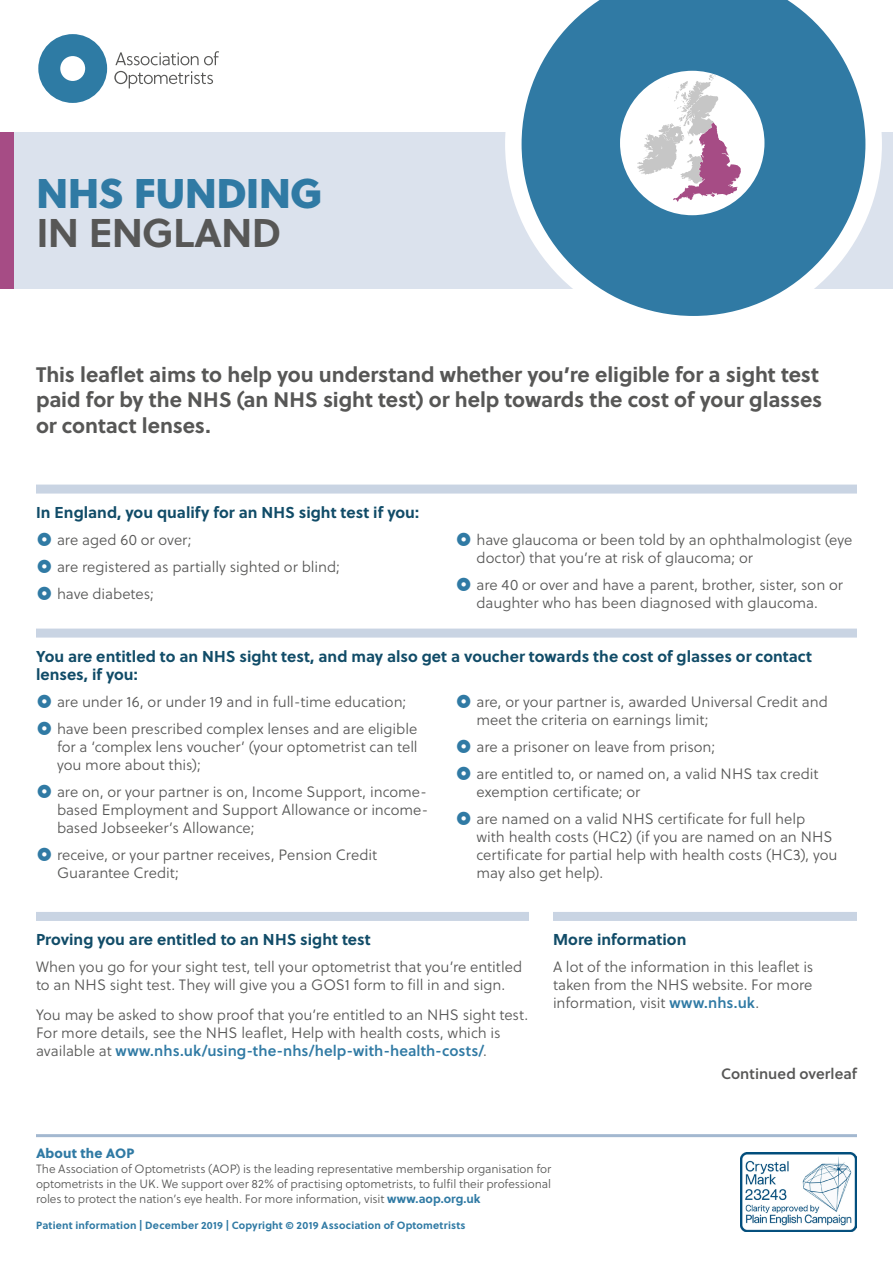
<style>
.page{position:relative;width:893px;height:1263px;background:#fff}
.page>*{position:absolute;margin:0;border:0;box-sizing:border-box;transform-origin:0 0}
.t1{font:48px "Soleil Xb";letter-spacing:-.03em;color:#307aa4}
.t2{font:48px "Soleil Sb";letter-spacing:-.04em;color:#575756}
.t3{font:700 21px/25.5px "Soleil";letter-spacing:-.005em;color:#575756}
.t4{font:700 15.75px/18px "Soleil";color:#114c68}
.t5{font:15px/18px "Soleil Lt";color:#575756}
.t6{font:15px "Soleil Sb";color:#307aa4}
.t7{font:15px "Soleil Sb";color:#575756}
.t8{font:13.5px "Soleil Xb";letter-spacing:.015em;color:#307aa4}
.t9{font:12px/15px "Soleil Lt";letter-spacing:-.005em;color:#575756;text-align:justify}
.t10{font:700 10.5px "Soleil";letter-spacing:.015em;color:#307aa4}
.s1{font-family:"Soleil Lt";color:#575756}
.s2{font-family:"Soleil Sb";color:#307aa4}
.s3{font-family:"Soleil";font-weight:700;color:#307aa4}
</style>
<div class="page">
<img style="left:740px;top:1152px;width:117px;height:79px">
<hr style="left:36px;top:1134px;width:821px;height:3px;background:#a3b8d0">
<div style="left:0;top:132px;width:893px;height:156px;background:#dbe2ed"></div>
<svg style="left:115px;top:51px;width:104px;height:14px"></svg>
<svg style="left:114px;top:71px;width:99px;height:17px"></svg>
<svg style="left:38px;top:34px;width:69px;height:69px"></svg>
<div style="left:0;top:132px;width:13px;height:156px;background:#a64c85"></div>
<svg style="left:489px;top:132px;width:404px;height:157px"></svg>
<svg style="left:522px;top:0;width:343px;height:316px;fill:#307aa4"></svg>
<div style="left:620px;top:71px;width:144px;height:144px;background:#fff;border-radius:50%"></div>
<svg style="left:637px;top:71px;width:104px;height:131px"></svg>
<div style="left:36px;top:485px;width:821px;height:9px;background:#c9d4e3"></div>
<div style="left:36px;top:629px;width:821px;height:9px;background:#c9d4e3"></div>
<div style="left:36px;top:912px;width:493px;height:9px;background:#c9d4e3"></div>
<div style="left:553px;top:912px;width:304px;height:9px;background:#c9d4e3"></div>
<h1 class="t1" style="left:36px;top:153px;width:289px">nhs funding</h1>
<h1 class="t2" style="left:36px;top:193px;width:247px">in england</h1>
<h2 class="t3" style="left:36px;top:361px;width:788px">This leaflet aims to help you understand whether you’re eligible for a sight test paid for by the NHS (an NHS sight test) or help towards the cost of your glasses or contact lenses.</h2>
<p class="t4" style="left:36px;top:502px;width:385px">In England, you qualify for an NHS sight test if you:</p>
<p class="t5" style="left:57px;top:526px;width:284px;line-height:27px">are aged 60 or over;<br>are registered as partially sighted or blind; have diabetes;</p>
<p class="t5" style="left:476px;top:530px;width:377px">have glaucoma or been told by an ophthalmologist (eye doctor) that you’re at risk of glaucoma; or</p>
<p class="t5" style="left:476px;top:575px;width:368px">are 40 or over and have a parent, brother, sister, son or daughter who has been diagnosed with glaucoma.</p>
<p class="t4" style="left:36px;top:646px;width:778px">You are entitled to an NHS sight test, and may also get a voucher towards the cost of glasses or contact lenses, if you:</p>
<p class="t5" style="left:57px;top:688px;width:362px;line-height:27px">are under 16, or under 19 and in full-time education; have been prescribed complex lenses and are eligible</p>
<p class="t5" style="left:57px;top:737px;width:362px">for a ‘complex lens voucher’ (your optometrist can tell you more about this);</p>
<p class="t5" style="left:57px;top:782px;width:373px;text-align:justify">are on, or your partner is on, Income Support, income&shy;based Employment and Support Allowance or income&shy;based Jobseeker’s Allowance;</p>
<p class="t5" style="left:57px;top:845px;width:322px">receive, or your partner receives, Pension Credit<br>Guarantee Credit;</p>
<p class="t5" style="left:476px;top:692px;width:353px">are, or your partner is, awarded Universal Credit and meet the criteria on earnings limit;</p>
<p class="t5" style="left:476px;top:733px;width:343px;line-height:27px">are a prisoner on leave from prison;<br>are entitled to, or named on, a valid NHS tax credit</p>
<p class="t5" style="left:476px;top:778px;width:330px;line-height:27px">exemption certificate; or<br>are named on a valid NHS certificate for full help</p>
<p class="t5" style="left:476px;top:827px;width:363px">with health costs (HC2) (if you are named on an NHS certificate for partial help with health costs (HC3), you may also get help).</p>
<p class="t4" style="left:36px;top:929px;width:336px">Proving you are entitled to an NHS sight test</p>
<p class="t5" style="left:36px;top:957px;width:488px">When you go for your sight test, tell your optometrist that you’re entitled to an NHS sight test. They will give you a GOS1 form to fill in and sign.</p>
<p class="t5" style="left:36px;top:1005px;width:494px">You may be asked to show proof that you’re entitled to an NHS sight test.<br>For more details, see the NHS leaflet, Help with health costs, which is</p>
<p class="t6" style="left:36px;top:1039px;width:452px"><span class="s1">available at</span> www.nhs.uk/using-the-nhs/help-with-health-costs/<span class="s1">.</span></p>
<p class="t4" style="left:553px;top:929px;width:135px">More information</p>
<p class="t5" style="left:553px;top:957px;width:262px;text-align:justify">A lot of the information in this leaflet is taken from the NHS website. For more information, visit <span class="s2">www.nhs.uk</span>.</p>
<p class="t7" style="left:721px;top:1063px;width:137px">Continued overleaf</p>
<p class="t8" style="left:36px;top:1142px;width:100px">About the AOP</p>
<p class="t9" style="left:36px;top:1161px;width:517px">The Association of Optometrists (AOP) is the leading representative membership organisation for optometrists in the UK. We support over 82% of practising optometrists, to fulfil their professional roles to protect the nation’s eye health. For more information, visit <span class="s3">www.aop.org.uk</span></p>
<p class="t10" style="left:36px;top:1217px;width:431px">Patient information | December 2019 | Copyright © 2019 Association of Optometrists</p>
</div>
